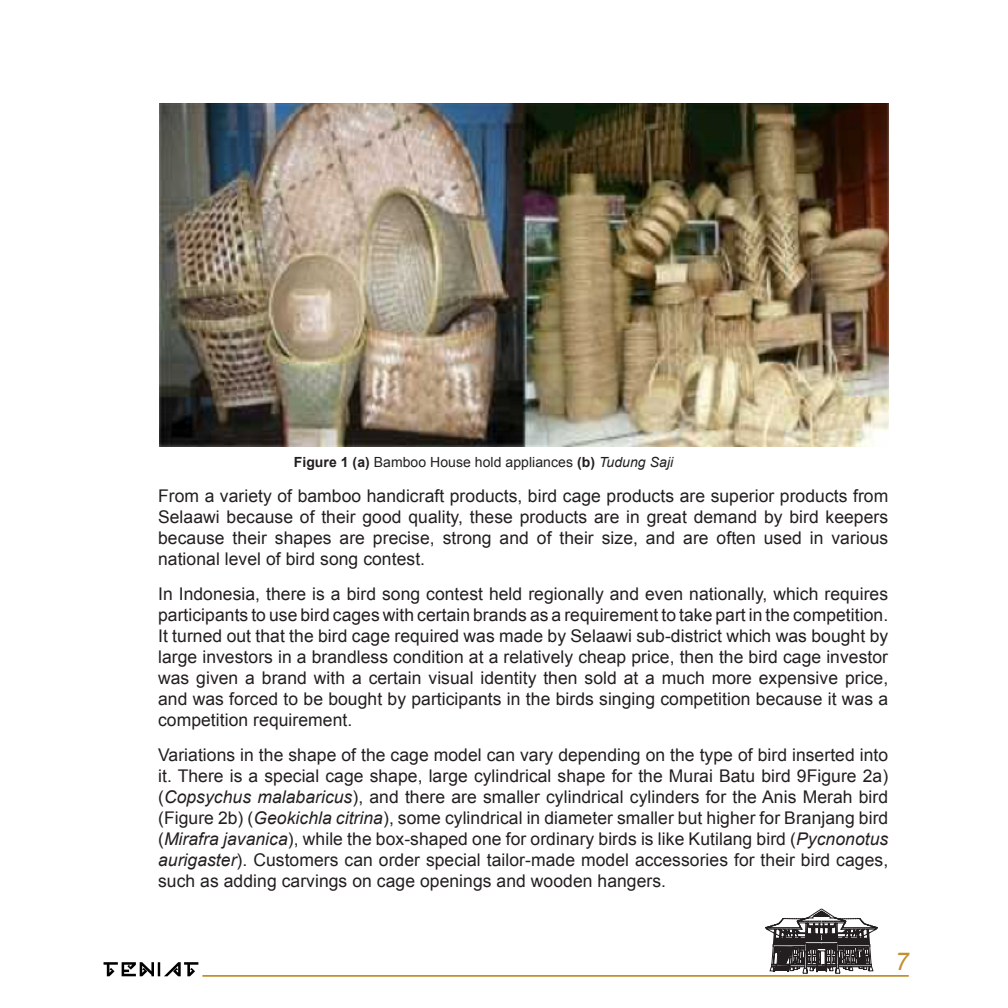
<style>
.page{position:relative;width:1008px;height:1008px;background:#fff}
.page>*{position:absolute;margin:0;border:0;box-sizing:border-box;transform-origin:0 0}
.t1{font:italic 24.5px "Arial";color:#c2912e}
.t2{font:17.5px/21px "Arial";letter-spacing:.005em;color:#231f20;text-align:justify}
.t3{font:14px "Arial";letter-spacing:.005em;color:#231f20}
.s1{font-weight:700}
.s2{font-style:italic}
</style>
<div class="page">
<svg style="left:765px;top:909px;width:113px;height:65px"></svg>
<hr style="left:202px;top:975px;width:707px;height:2px;background:#c2912e">
<svg style="left:104px;top:962px;width:94px;height:14px"></svg>
<img style="left:160px;top:104px;width:728px;height:342px">
<p class="t3" style="left:294px;top:453px;width:381px"><span class="s1">Figure 1 (a)</span> Bamboo House hold appliances <span class="s1">(b)</span> <span class="s2">Tudung Saji</span></p>
<p class="t2" style="left:158px;top:485px;width:732px">From a variety of bamboo handicraft products, bird cage products are superior products from Selaawi because of their good quality, these products are in great demand by bird keepers because their shapes are precise, strong and of their size, and are often used in various national level of bird song contest.</p>
<p class="t2" style="left:158px;top:583px;width:732px">In Indonesia, there is a bird song contest held regionally and even nationally, which requires participants to use bird cages with certain brands as a requirement to take part in the competition.<br>It turned out that the bird cage required was made by Selaawi sub-district which was bought by large investors in a brandless condition at a relatively cheap price, then the bird cage investor was given a brand with a certain visual identity then sold at a much more expensive price, and was forced to be bought by participants in the birds singing competition because it was a competition requirement.</p>
<p class="t2" style="left:158px;top:744px;width:732px">Variations in the shape of the cage model can vary depending on the type of bird inserted into it. There is a special cage shape, large cylindrical shape for the Murai Batu bird 9Figure 2a) (<span class="s2">Copsychus malabaricus</span>), and there are smaller cylindrical cylinders for the Anis Merah bird (Figure 2b) (<span class="s2">Geokichla citrina</span>), some cylindrical in diameter smaller but higher for Branjang bird (<span class="s2">Mirafra javanica</span>), while the box-shaped one for ordinary birds is like Kutilang bird (<span class="s2">Pycnonotus aurigaster</span>). Customers can order special tailor-made model accessories for their bird cages, such as adding carvings on cage openings and wooden hangers.</p>
<h1 class="t1" style="left:895px;top:945px;width:15px">7</h1>
</div>
